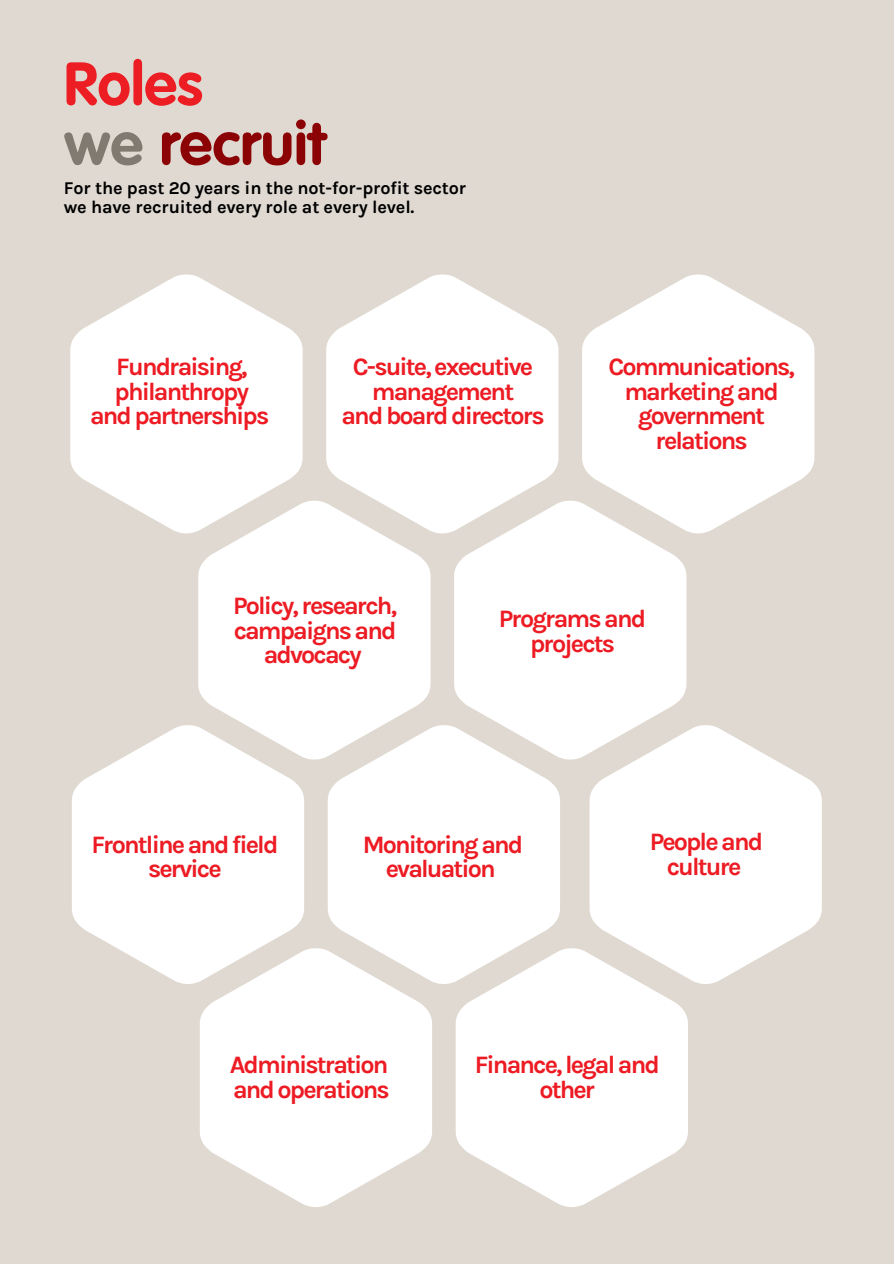
<style>
.page{position:relative;width:894px;height:1264px;background:#fff}
.page>*{position:absolute;margin:0;border:0;box-sizing:border-box;transform-origin:0 0}
.t1{font:700 60px/59.7px "VAG Rounded Std";letter-spacing:.005em;color:#8b0304}
.t2{font:700 25.05px/24.5px "Karla";letter-spacing:-.075em;color:#ed1b23;text-align:center}
.t3{font:700 18px/19.2px "Karla";letter-spacing:-.01em;color:#000}
.s1{color:#ed1d24}
.s2{color:#817a70}
</style>
<div class="page">
<div style="left:0;top:0;width:893px;height:1263px;background:#dfd9d1"></div>
<svg style="left:70px;top:274px;width:232px;height:259px;fill:#fff"></svg>
<svg style="left:326px;top:274px;width:232px;height:259px;fill:#fff"></svg>
<svg style="left:582px;top:274px;width:232px;height:259px;fill:#fff"></svg>
<svg style="left:198px;top:500px;width:232px;height:259px;background:#fafaf9"></svg>
<svg style="left:454px;top:500px;width:232px;height:259px;background:#fafaf9"></svg>
<svg style="left:72px;top:725px;width:232px;height:259px;fill:#fff"></svg>
<svg style="left:327px;top:725px;width:233px;height:259px;background:#fbfaf9"></svg>
<svg style="left:589px;top:725px;width:232px;height:259px;fill:#fff"></svg>
<svg style="left:200px;top:948px;width:232px;height:259px;fill:#fff"></svg>
<svg style="left:455px;top:948px;width:232px;height:259px;fill:#fff"></svg>
<h1 class="t1" style="left:64px;top:59px;width:263px"><span class="s1">Roles<br></span><span class="s2">we</span> recruit</h1>
<p class="t3" style="left:64px;top:178px;width:404px">For the past 20 years in the not-for-profit sector we have recruited every role at every level.</p>
<p class="t2" style="left:90px;top:354px;width:180px">Fundraising, philanthropy and partnerships</p>
<p class="t2" style="left:341px;top:354px;width:204px">C-suite, executive management<br>and board directors</p>
<p class="t2" style="left:608px;top:354px;width:188px">Communications, marketing and government relations</p>
<p class="t2" style="left:233px;top:593px;width:165px">Policy, research, campaigns and advocacy</p>
<p class="t2" style="left:499px;top:607px;width:149px">Programs and projects</p>
<p class="t2" style="left:91px;top:832px;width:188px">Frontline and field service</p>
<p class="t2" style="left:362px;top:832px;width:162px">Monitoring and evaluation</p>
<p class="t2" style="left:649px;top:829px;width:115px">People and culture</p>
<p class="t2" style="left:230px;top:1052px;width:161px;text-align:left">Administration and operations</p>
<p class="t2" style="left:474px;top:1052px;width:186px">Finance, legal and other</p>
</div>
